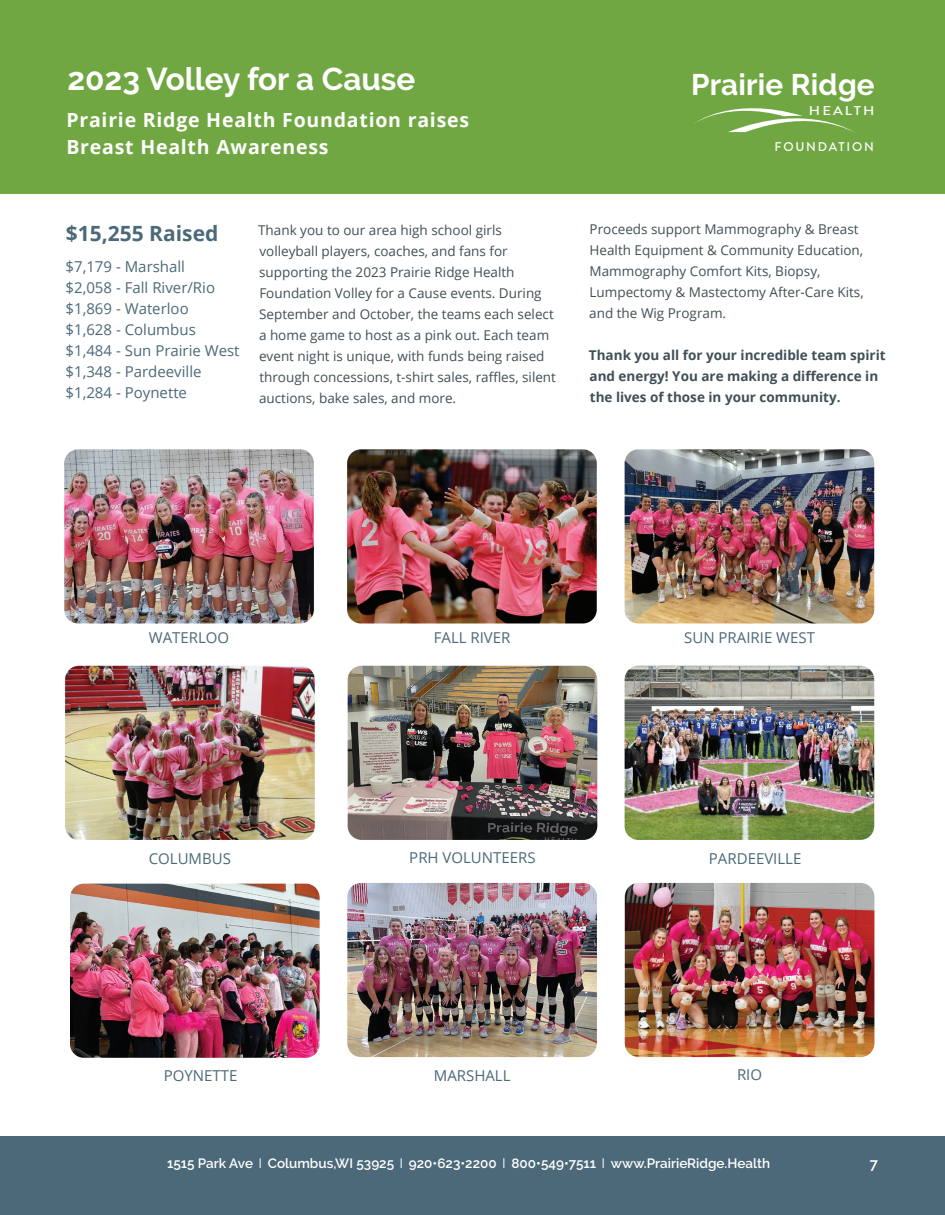
<style>
.page{position:relative;width:945px;height:1215px;background:#fff}
.page>*{position:absolute;margin:0;border:0;box-sizing:border-box;transform-origin:0 0}
.t1{font:700 31.5px "Raleway";color:#fff}
.t2{font:700 29.7px "Raleway";letter-spacing:.005em;color:#fff}
.t3{font:700 21px "Open Sans";color:#4b6979}
.t4{font:700 19.5px/27px "Open Sans";letter-spacing:.04em;color:#fff}
.t5{font:15px/21px "Open Sans";color:#4b6979}
.t6{font:600 15px "Raleway";color:#fff}
.t7{font:13.5px/21px "Open Sans";color:#414f56}
.t8{font:700 13.5px/21px "Open Sans";color:#414f56}
.t9{font:600 13.5px "Raleway";color:#fff}
.t10{font:500 12.9px "Brandon Grotesque";letter-spacing:.14em;color:#fff;scale:1.15 1}
.t11{font:500 12.6px "Brandon Grotesque";letter-spacing:.14em;color:#fff}
.s1{font-family:"Arial Narrow";font-weight:400}
</style>
<div class="page">
<div style="left:0;top:0;width:945px;height:194px;background:#71a742"></div>
<div style="left:0;top:1137px;width:945px;height:78px;background:#4b6979"></div>
<svg style="left:694px;top:108px;width:161px;height:25px"></svg>
<img style="left:64px;top:449px;width:250px;height:175px">
<img style="left:65px;top:666px;width:250px;height:174px">
<img style="left:347px;top:449px;width:250px;height:175px">
<img style="left:70px;top:884px;width:250px;height:174px">
<img style="left:625px;top:666px;width:249px;height:174px">
<img style="left:625px;top:449px;width:249px;height:175px">
<img style="left:347px;top:883px;width:250px;height:174px">
<img style="left:348px;top:666px;width:249px;height:174px">
<img style="left:625px;top:883px;width:249px;height:174px">
<h1 class="t1" style="left:68px;top:60px;width:349px">2023 Volley for a Cause</h1>
<h3 class="t4" style="left:66px;top:106px;width:404px">Prairie Ridge Health Foundation raises<br>Breast Health Awareness</h3>
<h3 class="t3" style="left:66px;top:219px;width:154px">$15,255 Raised</h3>
<p class="t5" style="left:66px;top:256px;width:176px">$7,179 - Marshall<br>$2,058 - Fall River/Rio $1,869 - Waterloo<br>$1,628 - Columbus $1,484 - Sun Prairie West $1,348 - Pardeeville $1,284 - Poynette</p>
<p class="t7" style="left:258px;top:220px;width:299px">Thank you to our area high school girls volleyball players, coaches, and fans for supporting the 2023 Prairie Ridge Health Foundation Volley for a Cause events. During September and October, the teams each select a home game to host as a pink out. Each team event night is unique, with funds being raised through concessions, t-shirt sales, raffles, silent auctions, bake sales, and more.</p>
<h2 class="t2" style="left:691px;top:68px;width:185px">Prairie Ridge</h2>
<p class="t10" style="left:809px;top:102px;width:58px">HEALTH</p>
<p class="t11" style="left:775px;top:138px;width:101px">FOUNDATION</p>
<p class="t7" style="left:589px;top:219px;width:276px">Proceeds support Mammography &amp; Breast Health Equipment &amp; Community Education, Mammography Comfort Kits, Biopsy, Lumpectomy &amp; Mastectomy After-Care Kits, and the Wig Program.</p>
<p class="t8" style="left:589px;top:345px;width:298px">Thank you all for your incredible team spirit and energy! You are making a difference in the lives of those in your community.</p>
<p class="t5" style="left:149px;top:627px;width:82px">WATERLOO</p>
<p class="t5" style="left:149px;top:847px;width:84px">COLUMBUS</p>
<p class="t5" style="left:434px;top:627px;width:78px">FALL RIVER</p>
<p class="t5" style="left:409px;top:847px;width:128px">PRH VOLUNTEERS</p>
<p class="t5" style="left:684px;top:627px;width:132px">SUN PRAIRIE WEST</p>
<p class="t5" style="left:709px;top:847px;width:94px">PARDEEVILLE</p>
<p class="t5" style="left:164px;top:1064px;width:75px">POYNETTE</p>
<p class="t5" style="left:434px;top:1064px;width:78px">MARSHALL</p>
<p class="t5" style="left:737px;top:1064px;width:27px">RIO</p>
<p class="t9" style="left:167px;top:1155px;width:605px">1515 Park Ave <span class="s1">l</span> Columbus,WI 53925 <span class="s1">l</span> 920•623•2200 <span class="s1">l</span> 800•549•7511 <span class="s1">l</span> www.PrairieRidge.Health</p>
<p class="t6" style="left:870px;top:1155px;width:10px">7</p>
</div>
